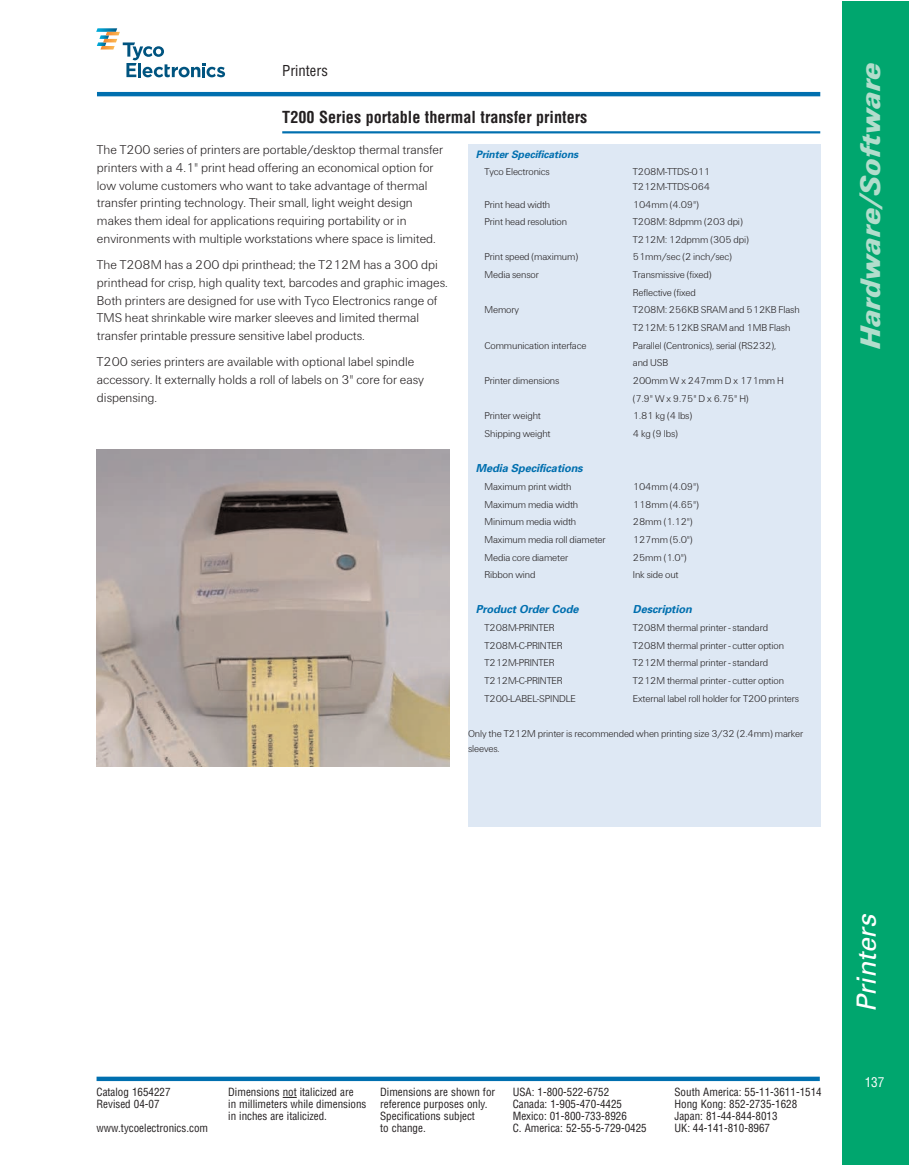
<style>
.page{position:relative;width:918px;height:1165px;background:#fff}
.page>*{position:absolute;margin:0;border:0;box-sizing:border-box;transform-origin:0 0}
.t1{font:italic 900 29.4px "U76 Univers";color:#b2ddcc}
.t2{font:italic 26.4px "Univers";color:#fff}
.t3{font:700 condensed 16.2px "Helvetica";color:#231f20}
.t4{font:condensed 14.7px "Helvetica";color:#231f20}
.t5{font:300 13.2px/17.7px "U45 Univers";color:#231f20}
.t6{font:condensed 13.2px "Helvetica";color:#fff}
.t7{font:condensed 10.95px "Helvetica";color:#231f20}
.t8{font:italic 700 10.95px "Univers";color:#006faf}
.t9{font:300 10.35px/17.7px "U45 Univers";letter-spacing:-.01em;color:#231f20}
.t10{font:italic 700 10.35px "Univers";color:#006faf}
</style>
<div class="page">
<div style="left:842px;top:1px;width:66px;height:1163px;background:#00a66e"></div>
<svg style="left:283px;top:1096px;width:14px;height:1px"></svg>
<svg style="left:97px;top:1076px;width:723px;height:4px;background:#2a86bc"></svg>
<hr style="left:282px;top:131px;width:538px;height:2px;background:#006faf">
<hr style="left:97px;top:92px;width:723px;height:4px;background:#006faf">
<svg style="left:97px;top:28px;width:128px;height:49px"></svg>
<img style="left:97px;top:449px;width:353px;height:317px">
<div style="left:468px;top:144px;width:352px;height:682px;background:#dee8f4"></div>
<h3 class="t4" style="left:282px;top:65px;width:47px">Printers</h3>
<h3 class="t3" style="left:282px;top:111px;width:307px">T200 Series portable thermal transfer printers</h3>
<p class="t5" style="left:97px;top:142px;width:348px">The T200 series of printers are portable/desktop thermal transfer printers with a 4.1" print head offering an economical option for low volume customers who want to take advantage of thermal transfer printing technology. Their small, light weight design makes them ideal for applications requiring portability or in environments with multiple workstations where space is limited.</p>
<p class="t5" style="left:97px;top:257px;width:352px">The T208M has a 200 dpi printhead; the T212M has a 300 dpi printhead for crisp, high quality text, barcodes and graphic images.<br>Both printers are designed for use with Tyco Electronics range of TMS heat shrinkable wire marker sleeves and limited thermal transfer printable pressure sensitive label products.</p>
<p class="t5" style="left:97px;top:354px;width:329px">T200 series printers are available with optional label spindle accessory. It externally holds a roll of labels on 3" core for easy dispensing.</p>
<p class="t10" style="left:476px;top:150px;width:106px">Printer Specifications</p>
<p class="t9" style="left:485px;top:164px;width:67px">Tyco Electronics</p>
<p class="t9" style="left:633px;top:165px;width:79px;line-height:14.7px">T208M-TTDS-011<br>T212M-TTDS-064</p>
<p class="t9" style="left:485px;top:196px;width:67px">Print head width</p>
<p class="t9" style="left:633px;top:196px;width:67px">104mm (4.09")</p>
<p class="t9" style="left:485px;top:214px;width:84px">Print head resolution</p>
<p class="t9" style="left:633px;top:214px;width:117px">T208M: 8dpmm (203 dpi)<br>T212M: 12dpmm (305 dpi)</p>
<p class="t9" style="left:485px;top:249px;width:95px">Print speed (maximum)</p>
<p class="t9" style="left:633px;top:249px;width:100px">51mm/sec (2 inch/sec)</p>
<p class="t9" style="left:485px;top:267px;width:56px">Media sensor</p>
<p class="t9" style="left:633px;top:267px;width:80px">Transmissive (fixed)<br>Reflective (fixed</p>
<p class="t9" style="left:485px;top:302px;width:36px">Memory</p>
<p class="t9" style="left:633px;top:302px;width:168px">T208M: 256KB SRAM and 512KB Flash<br>T212M: 512KB SRAM and 1MB Flash</p>
<p class="t9" style="left:485px;top:337px;width:103px">Communication interface</p>
<p class="t9" style="left:633px;top:337px;width:145px">Parallel (Centronics), serial (RS232), and USB</p>
<p class="t9" style="left:485px;top:372px;width:76px">Printer dimensions</p>
<p class="t9" style="left:633px;top:372px;width:152px">200mm W x 247mm D x 171mm H (7.9" W x 9.75" D x 6.75" H)</p>
<p class="t9" style="left:485px;top:408px;width:58px">Printer weight</p>
<p class="t9" style="left:633px;top:408px;width:61px">1.81 kg (4 lbs)</p>
<p class="t9" style="left:485px;top:425px;width:68px">Shipping weight</p>
<p class="t9" style="left:633px;top:425px;width:46px">4 kg (9 lbs)</p>
<p class="t8" style="left:476px;top:464px;width:111px">Media Specifications</p>
<p class="t9" style="left:485px;top:478px;width:88px">Maximum print width</p>
<p class="t9" style="left:633px;top:478px;width:67px">104mm (4.09")</p>
<p class="t9" style="left:485px;top:496px;width:95px">Maximum media width</p>
<p class="t9" style="left:633px;top:496px;width:67px">118mm (4.65")</p>
<p class="t9" style="left:485px;top:514px;width:93px">Minimum media width</p>
<p class="t9" style="left:633px;top:514px;width:61px">28mm (1.12")</p>
<p class="t9" style="left:485px;top:531px;width:123px">Maximum media roll diameter</p>
<p class="t9" style="left:633px;top:531px;width:61px">127mm (5.0")</p>
<p class="t9" style="left:485px;top:549px;width:85px">Media core diameter</p>
<p class="t9" style="left:633px;top:549px;width:55px">25mm (1.0")</p>
<p class="t9" style="left:485px;top:566px;width:52px">Ribbon wind</p>
<p class="t9" style="left:633px;top:566px;width:47px">Ink side out</p>
<p class="t8" style="left:476px;top:605px;width:106px">Product Order Code</p>
<p class="t8" style="left:633px;top:605px;width:62px">Description</p>
<p class="t9" style="left:485px;top:619px;width:72px">T208M-PRINTER</p>
<p class="t9" style="left:633px;top:619px;width:137px">T208M thermal printer - standard</p>
<p class="t9" style="left:485px;top:637px;width:80px">T208M-C-PRINTER</p>
<p class="t9" style="left:633px;top:637px;width:153px">T208M thermal printer - cutter option</p>
<p class="t9" style="left:485px;top:655px;width:72px">T212M-PRINTER</p>
<p class="t9" style="left:633px;top:655px;width:137px">T212M thermal printer - standard</p>
<p class="t9" style="left:485px;top:672px;width:80px">T212M-C-PRINTER</p>
<p class="t9" style="left:633px;top:672px;width:153px">T212M thermal printer - cutter option</p>
<p class="t9" style="left:485px;top:690px;width:93px">T200-LABEL-SPINDLE</p>
<p class="t9" style="left:633px;top:690px;width:168px">External label roll holder for T200 printers</p>
<p class="t9" style="left:468px;top:727px;width:337px;line-height:14.7px">Only the T212M printer is recommended when printing size 3/32 (2.4mm) marker sleeves.</p>
<h1 class="t1" style="left:861px;top:349px;width:288px;rotate:-90deg">Hardware/Software</h1>
<p class="t7" style="left:97px;top:1087px;width:76px">Catalog 1654227</p>
<p class="t7" style="left:228px;top:1087px;width:127px">Dimensions not italicized are</p>
<p class="t7" style="left:380px;top:1087px;width:116px">Dimensions are shown for</p>
<p class="t7" style="left:513px;top:1087px;width:98px">USA: 1-800-522-6752</p>
<p class="t7" style="left:675px;top:1087px;width:149px">South America: 55-11-3611-1514</p>
<p class="t7" style="left:97px;top:1099px;width:65px">Revised 04-07</p>
<p class="t7" style="left:228px;top:1099px;width:261px">in millimeters while dimensions reference purposes only.</p>
<p class="t7" style="left:513px;top:1099px;width:111px">Canada: 1-905-470-4425</p>
<p class="t7" style="left:675px;top:1099px;width:124px">Hong Kong: 852-2735-1628</p>
<p class="t7" style="left:228px;top:1111px;width:100px">in inches are italicized.</p>
<p class="t7" style="left:380px;top:1111px;width:96px">Specifications subject</p>
<p class="t7" style="left:513px;top:1111px;width:116px">Mexico: 01-800-733-8926</p>
<p class="t7" style="left:675px;top:1111px;width:105px">Japan: 81-44-844-8013</p>
<p class="t7" style="left:97px;top:1123px;width:113px">www.tycoelectronics.com</p>
<p class="t7" style="left:380px;top:1123px;width:47px">to change.</p>
<p class="t7" style="left:513px;top:1123px;width:136px">C. America: 52-55-5-729-0425</p>
<p class="t7" style="left:675px;top:1123px;width:97px">UK: 44-141-810-8967</p>
<h2 class="t2" style="left:857px;top:1012px;width:104px;rotate:-90deg">Pri nters</h2>
<p class="t6" style="left:865px;top:1076px;width:21px">137</p>
</div>
